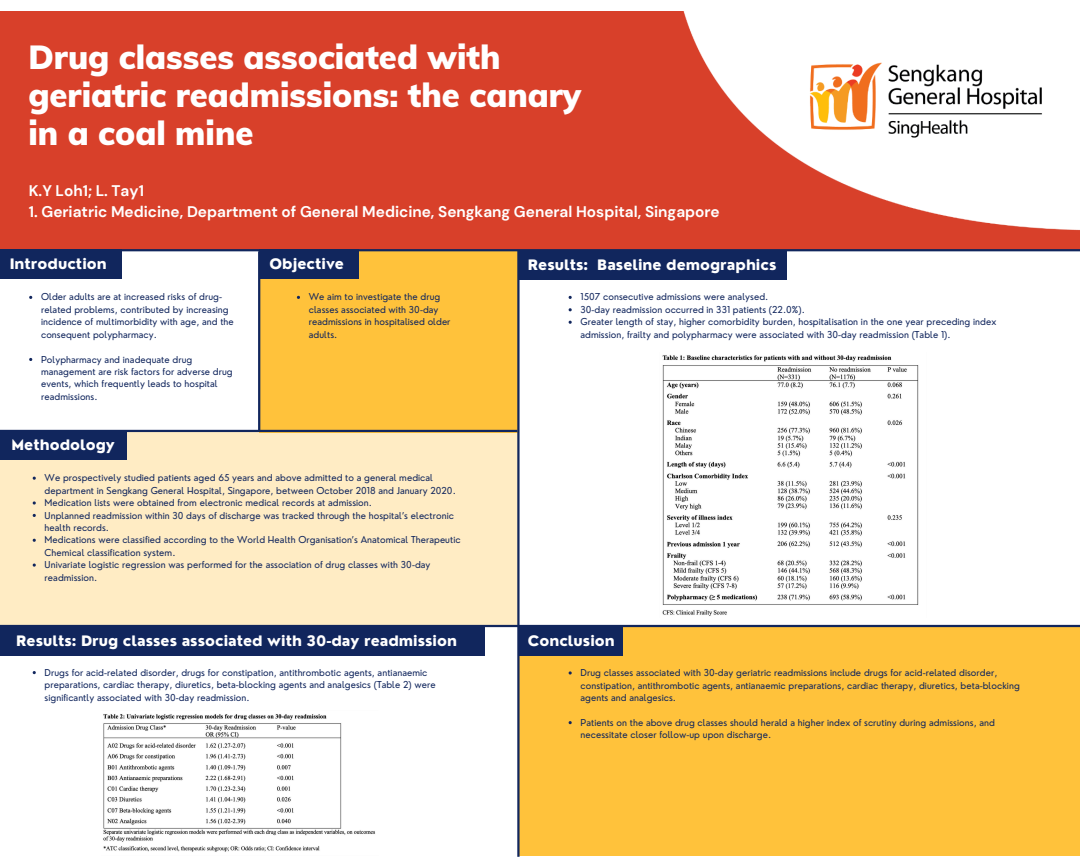
<style>
.page{position:relative;width:1080px;height:864px;background:#fff}
.page>*{position:absolute;margin:0;border:0;box-sizing:border-box;transform-origin:0 0}
.t1{font:900 32.7px/38.2px "Muli";color:#fff}
.t2{font:700 15.3px "DM Sans";color:#fff}
.t3{font:800 14.1px "Nourd";color:#fff}
.t4{font:9.3px/12.5px "Nourd";letter-spacing:.005em;color:#11265d}
</style>
<div class="page">
<div style="left:0;top:11px;width:1080px;height:240px;background:#d8402a"></div>
<div style="left:0;top:432px;width:518px;height:193px;background:#ffecc4"></div>
<div style="left:259px;top:251px;width:260px;height:181px;background:#ffc23b"></div>
<div style="left:519px;top:625px;width:561px;height:231px;background:#ffc23b"></div>
<hr style="left:0;top:249px;width:1080px;height:2px;background:#11265d">
<hr style="left:0;top:430px;width:517px;height:2px;background:#11265d">
<hr style="left:0;top:625px;width:1080px;height:2px;background:#11265d">
<hr style="left:517px;top:250px;width:3px;height:607px;background:#11265d">
<hr style="left:258px;top:251px;width:2px;height:181px;background:#11265d">
<div style="left:0;top:430px;width:127px;height:29px;background:#11265d"></div>
<div style="left:0;top:249px;width:121px;height:30px;background:#11265d"></div>
<div style="left:0;top:626px;width:485px;height:30px;background:#11265d"></div>
<div style="left:518px;top:250px;width:269px;height:29px;background:#11265d"></div>
<div style="left:259px;top:249px;width:99px;height:30px;background:#11265d"></div>
<div style="left:518px;top:626px;width:105px;height:29px;background:#11265d"></div>
<img style="left:683px;top:11px;width:397px;height:219px">
<img style="left:103px;top:714px;width:272px;height:138px">
<img style="left:662px;top:355px;width:257px;height:261px">
<svg style="left:33px;top:501px;width:3px;height:4px"></svg>
<svg style="left:569px;top:671px;width:3px;height:4px"></svg>
<p class="t1" style="left:28px;top:37px;width:554px">Drug classes associated with geriatric readmissions: the canary in a coal mine</p>
<p class="t2" style="left:29px;top:180px;width:117px">K.Y Loh1; L. Tay1</p>
<p class="t2" style="left:29px;top:202px;width:693px">1. Geriatric Medicine, Department of General Medicine, Sengkang General Hospital, Singapore</p>
<h3 class="t3" style="left:10px;top:255px;width:99px">Introduction</h3>
<h3 class="t3" style="left:270px;top:255px;width:76px">Objective</h3>
<h2 class="t3" style="left:528px;top:256px;width:250px">Results: Baseline demographics</h2>
<p class="t4" style="left:41px;top:291px;width:194px">Older adults are at increased risks of drug&shy;related problems, contributed by increasing incidence of multimorbidity with age, and the consequent polypharmacy.</p>
<p class="t4" style="left:41px;top:353px;width:193px">Polypharmacy and inadequate drug management are risk factors for adverse drug events, which frequently leads to hospital readmissions.</p>
<p class="t4" style="left:309px;top:291px;width:143px">We aim to investigate the drug classes associated with 30-day readmissions in hospitalised older adults.</p>
<p class="t4" style="left:581px;top:291px;width:189px">1507 consecutive admissions were analysed.</p>
<p class="t4" style="left:581px;top:303px;width:226px">30-day readmission occurred in 331 patients (22.0%).</p>
<p class="t4" style="left:581px;top:316px;width:417px">Greater length of stay, higher comorbidity burden, hospitalisation in the one year preceding index admission, frailty and polypharmacy were associated with 30-day readmission (Table 1).</p>
<h3 class="t3" style="left:12px;top:436px;width:105px">Methodology</h3>
<p class="t4" style="left:45px;top:472px;width:413px">We prospectively studied patients aged 65 years and above admitted to a general medical department in Sengkang General Hospital, Singapore, between October 2018 and January 2020.</p>
<p class="t4" style="left:45px;top:496px;width:329px">Medication lists were obtained from electronic medical records at admission.</p>
<p class="t4" style="left:45px;top:509px;width:411px">Unplanned readmission within 30 days of discharge was tracked through the hospital’s electronic health records.</p>
<p class="t4" style="left:45px;top:534px;width:418px">Medications were classified according to the World Health Organisation’s Anatomical Therapeutic<br>Chemical classification system.</p>
<p class="t4" style="left:45px;top:558px;width:387px">Univariate logistic regression was performed for the association of drug classes with 30-day readmission.</p>
<h3 class="t3" style="left:16px;top:632px;width:442px">Results: Drug classes associated with 30-day readmission</h3>
<h3 class="t3" style="left:528px;top:632px;width:88px">Conclusion</h3>
<p class="t4" style="left:45px;top:666px;width:393px">Drugs for acid-related disorder, drugs for constipation, antithrombotic agents, antianaemic preparations, cardiac therapy, diuretics, beta-blocking agents and analgesics (Table 2) were significantly associated with 30-day readmission.</p>
<p class="t4" style="left:581px;top:666px;width:441px">Drug classes associated with 30-day geriatric readmissions include drugs for acid-related disorder, constipation, antithrombotic agents, antianaemic preparations, cardiac therapy, diuretics, beta-blocking agents and analgesics.</p>
<p class="t4" style="left:581px;top:716px;width:416px">Patients on the above drug classes should herald a higher index of scrutiny during admissions, and necessitate closer follow-up upon discharge.</p>
</div>
